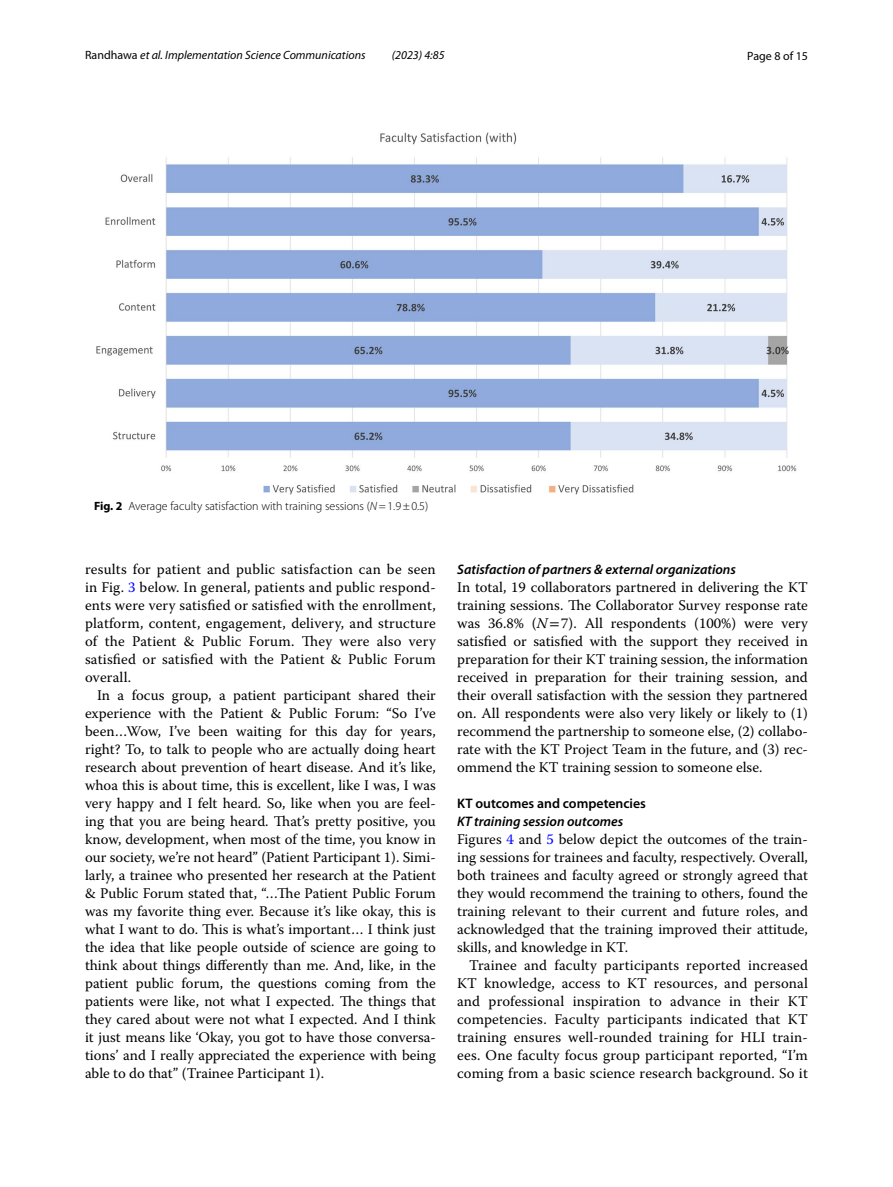
<style>
.page{position:relative;width:893px;height:1187px;background:#fff}
.page>*{position:absolute;margin:0;border:0;box-sizing:border-box;transform-origin:0 0}
.t1{font:14.7px/18px "Warnock Pro";letter-spacing:.005em;color:#000;text-align:justify}
.t2{font:italic 600 13.8px "Myriad Pro";color:#000}
.t3{font:600 13.8px "Myriad Pro";color:#000}
.t4{font:300 12px "Myriad Pro";color:#000}
.t5{font:italic 12px "Myriad Pro";color:#000}
.t6{font:12px "Myriad Pro";color:#000}
.s1{font-style:normal}
.s2{font-weight:700}
.s3{font-style:italic}
.s4{color:#00f}
.s5{font-family:"STIX"}
</style>
<div class="page">
<img style="left:96px;top:133px;width:701px;height:362px">
<p class="t5" style="left:85px;top:48px;width:282px"><span class="s1">Randhawa</span> et al. Implementation Science Communications</p>
<p class="t5" style="left:392px;top:48px;width:54px">(2023) 4:85</p>
<p class="t6" style="left:747px;top:48px;width:62px">Page 8 of 15</p>
<p class="t4" style="left:94px;top:499px;width:336px"><span class="s2">Fig. 2</span> Average faculty satisfaction with training sessions (<span class="s3">N</span>=1.9±0.5)</p>
<p class="t1" style="left:85px;top:560px;width:352px">results for patient and public satisfaction can be seen in Fig. <span class="s4">3</span> below. In general, patients and public respond&shy;ents were very satisfied or satisfied with the enrollment, platform, content, engagement, delivery, and structure of the Patient &amp; Public Forum. They were also very satisfied or satisfied with the Patient &amp; Public Forum overall.</p>
<p class="t1" style="left:85px;top:686px;width:352px;text-indent:12px">In a focus group, a patient participant shared their experience with the Patient &amp; Public Forum: “So I’ve been…Wow, I’ve been waiting for this day for years, right? To, to talk to people who are actually doing heart research about prevention of heart disease. And it’s like, whoa this is about time, this is excellent, like I was, I was very happy and I felt heard. So, like when you are feel&shy;ing that you are being heard. That’s pretty positive, you know, development, when most of the time, you know in our society, we’re not heard” (Patient Participant 1). Simi&shy;larly, a trainee who presented her research at the Patient &amp; Public Forum stated that, “…The Patient Public Forum was my favorite thing ever. Because it’s like okay, this is what I want to do. This is what’s important… I think just the idea that like people outside of science are going to think about things differently than me. And, like, in the patient public forum, the questions coming from the patients were like, not what I expected. The things that they cared about were not what I expected. And I think it just means like ‘Okay, you got to have those conversa&shy;tions’ and I really appreciated the experience with being able to do that” (Trainee Participant 1).</p>
<p class="t2" style="left:457px;top:560px;width:280px">Satisfaction of partners &amp; external organizations</p>
<p class="t1" style="left:457px;top:577px;width:352px">In total, 19 collaborators partnered in delivering the KT training sessions. The Collaborator Survey response rate was 36.8% (<span class="s3">N</span><span class="s5">=</span>7). All respondents (100%) were very satisfied or satisfied with the support they received in preparation for their KT training session, the information received in preparation for their training session, and their overall satisfaction with the session they partnered on. All respondents were also very likely or likely to (1) recommend the partnership to someone else, (2) collabo&shy;rate with the KT Project Team in the future, and (3) rec&shy;ommend the KT training session to someone else.</p>
<p class="t3" style="left:457px;top:794px;width:190px">KT outcomes and competencies</p>
<p class="t2" style="left:457px;top:812px;width:168px">KT training session outcomes</p>
<p class="t1" style="left:457px;top:829px;width:352px">Figures <span class="s4">4</span> and <span class="s4">5</span> below depict the outcomes of the train&shy;ing sessions for trainees and faculty, respectively. Overall, both trainees and faculty agreed or strongly agreed that they would recommend the training to others, found the training relevant to their current and future roles, and acknowledged that the training improved their attitude, skills, and knowledge in KT.</p>
<p class="t1" style="left:457px;top:955px;width:352px;text-indent:12px">Trainee and faculty participants reported increased KT knowledge, access to KT resources, and personal and professional inspiration to advance in their KT competencies. Faculty participants indicated that KT training ensures well-rounded training for HLI train&shy;ees. One faculty focus group participant reported, “I’m coming from a basic science research background. So it</p>
</div>
